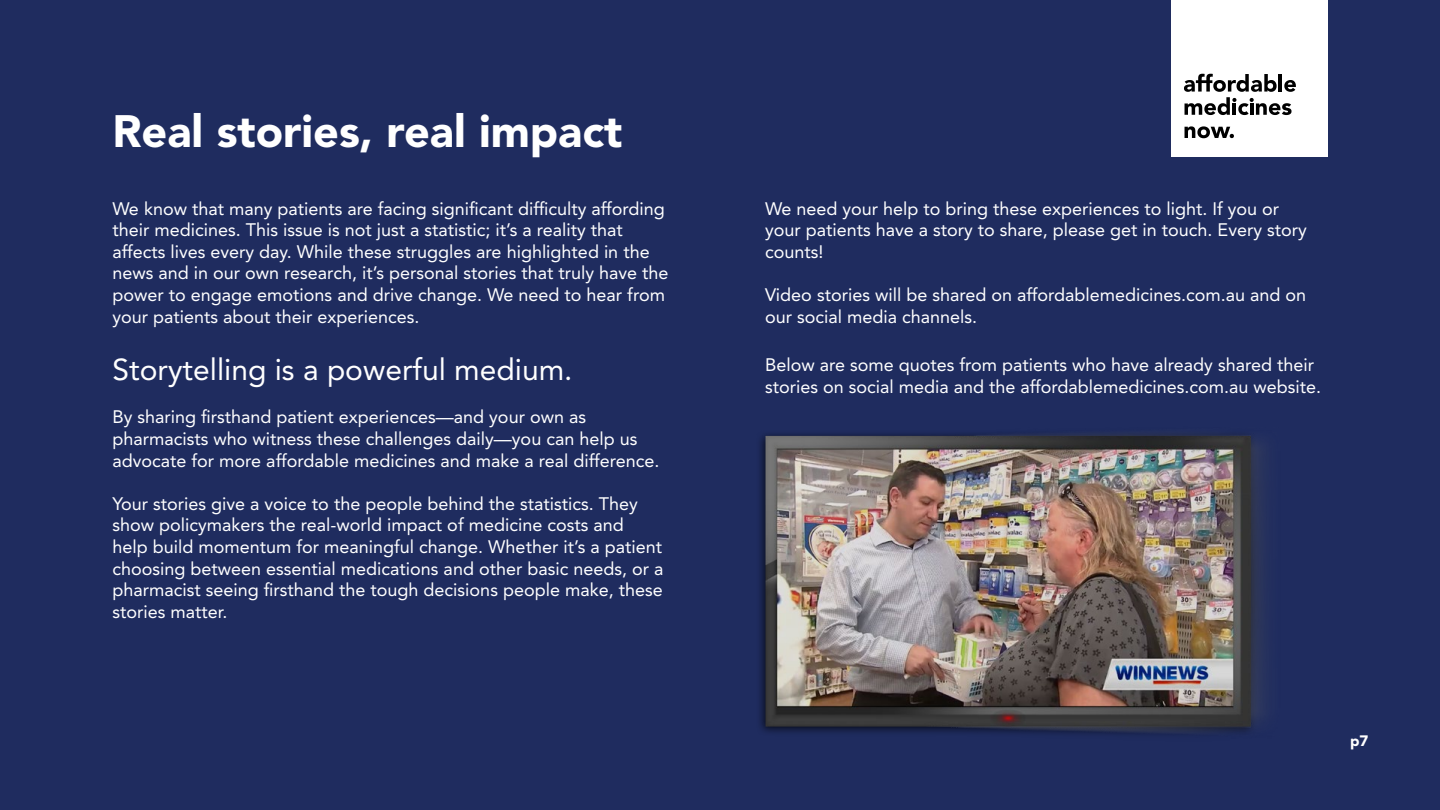
<style>
.page{position:relative;width:1440px;height:810px;background:#1f2c5f}
.page>*{position:absolute;margin:0;border:0;box-sizing:border-box;transform-origin:0 0}
.t1{font:900 45px "Avenir LT Std";color:#fff}
.t2{font:30px "Avenir LT Std";color:#fff}
.t3{font:18px/21.6px "Avenir LT Std";color:#fff}
.t4{font:900 15px "Avenir LT Std";color:#fff}
</style>
<div class="page">
<div style="left:1171px;top:0;width:156px;height:157px;background:#fff"></div>
<svg style="left:1185px;top:126px;width:49px;height:12px"></svg>
<svg style="left:1184px;top:74px;width:112px;height:41px"></svg>
<img style="left:760px;top:433px;width:503px;height:302px">
<h1 class="t1" style="left:112px;top:104px;width:511px">Real stories, real impact</h1>
<p class="t3" style="left:112px;top:198px;width:558px">We know that many patients are facing significant difficulty affording their medicines. This issue is not just a statistic; it’s a reality that affects lives every day. While these struggles are highlighted in the news and in our own research, it’s personal stories that truly have the power to engage emotions and drive change. We need to hear from your patients about their experiences.</p>
<h2 class="t2" style="left:112px;top:352px;width:462px">Storytelling is a powerful medium.</h2>
<p class="t3" style="left:112px;top:407px;width:549px">By sharing firsthand patient experiences—and your own as pharmacists who witness these challenges daily—you can help us advocate for more affordable medicines and make a real difference.</p>
<p class="t3" style="left:112px;top:493px;width:552px">Your stories give a voice to the people behind the statistics. They show policymakers the real-world impact of medicine costs and help build momentum for meaningful change. Whether it’s a patient choosing between essential medications and other basic needs, or a pharmacist seeing firsthand the tough decisions people make, these stories matter.</p>
<p class="t3" style="left:765px;top:198px;width:543px">We need your help to bring these experiences to light. If you or your patients have a story to share, please get in touch. Every story counts!</p>
<p class="t3" style="left:765px;top:284px;width:543px">Video stories will be shared on affordablemedicines.com.au and on our social media channels.</p>
<p class="t3" style="left:765px;top:354px;width:558px">Below are some quotes from patients who have already shared their stories on social media and the affordablemedicines.com.au website.</p>
<p class="t4" style="left:1350px;top:732px;width:20px">p7</p>
</div>
